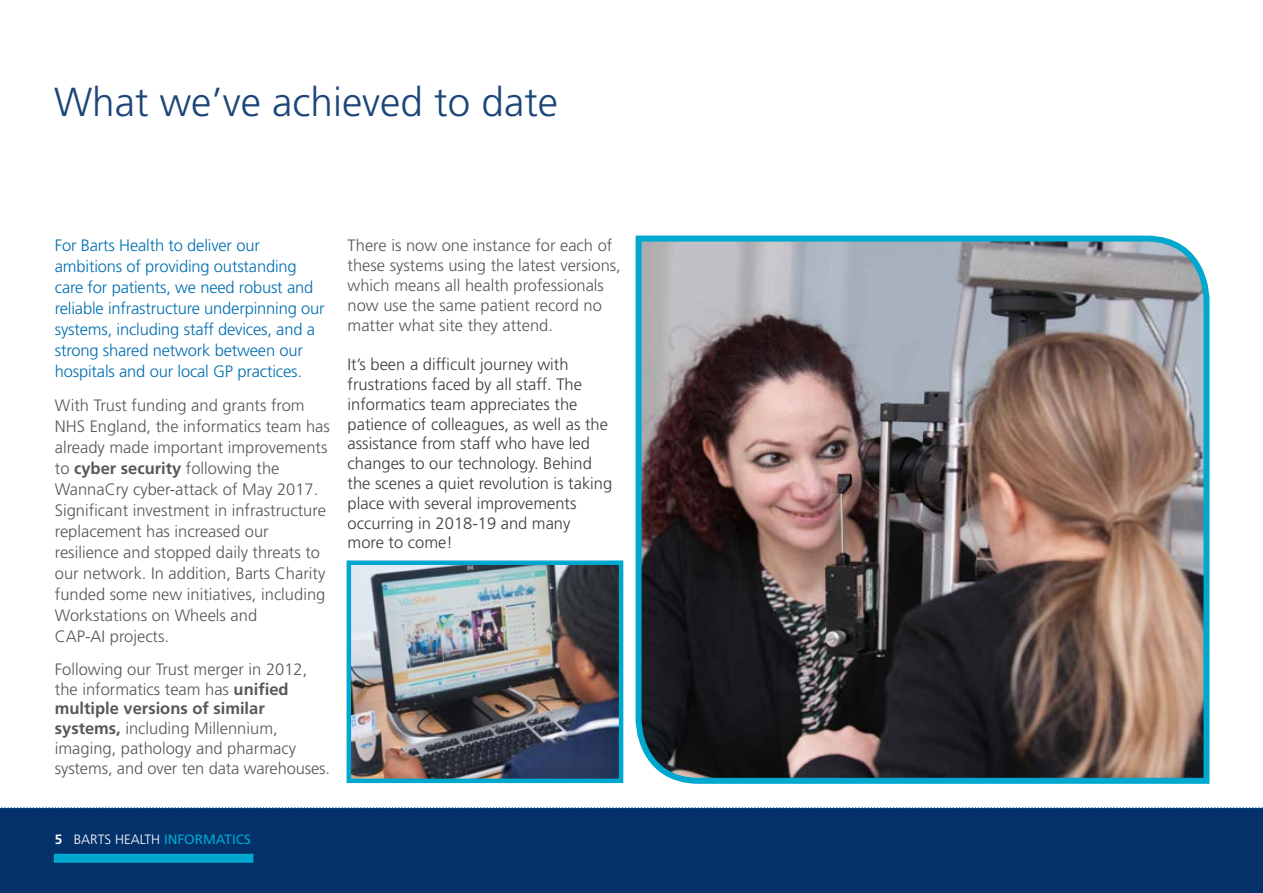
<style>
.page{position:relative;width:1263px;height:893px;background:#fff}
.page>*{position:absolute;margin:0;border:0;box-sizing:border-box;transform-origin:0 0}
.t1{font:300 40.5px "Frutiger LT Std";color:#1d4578}
.t2{font:300 16.5px/21px "Frutiger LT Std";color:#575756}
.t3{font:300 16.5px/19.8px "Frutiger LT Std";color:#3c3c3b}
.t4{font:300 16.5px/21px "Frutiger LT Std";letter-spacing:-.01em;color:#006eb1}
.t5{font:300 13.5px "Frutiger LT Std";color:#fff}
.s1{font-weight:700}
.s2{font-weight:400;color:#00a8cf}
</style>
<div class="page">
<div style="left:0;top:808px;width:1263px;height:85px;background:#043169"></div>
<div style="left:54px;top:854px;width:199px;height:9px;background:#00a8cf"></div>
<svg style="left:1px;top:807px;width:1262px;height:2px"></svg>
<img style="left:352px;top:565px;width:266px;height:213px">
<div style="left:347px;top:560px;width:276px;height:223px;border:4px solid #00a8cf"></div>
<img style="left:635px;top:235px;width:575px;height:549px">
<h2 class="t1" style="left:54px;top:79px;width:506px">What we’ve achieved to date</h2>
<p class="t4" style="left:55px;top:235px;width:271px">For Barts Health to deliver our ambitions of providing outstanding care for patients, we need robust and reliable infrastructure underpinning our systems, including staff devices, and a strong shared network between our hospitals and our local GP practices.</p>
<p class="t2" style="left:55px;top:395px;width:277px">With Trust funding and grants from NHS England, the informatics team has already made important improvements to <span class="s1">cyber security</span> following the WannaCry cyber-attack of May 2017.<br>Signifcant investment in infrastructure replacement has increased our resilience and stopped daily threats to our network. In addition, Barts Charity funded some new initiatives, including Workstations on Wheels and<br>CAP-AI projects.</p>
<p class="t2" style="left:55px;top:659px;width:277px;line-height:19.8px">Following our Trust merger in 2012, the informatics team has <span class="s1">unifed multiple versions of similar systems,</span> including Millennium, imaging, pathology and pharmacy systems, and over ten data warehouses.</p>
<p class="t2" style="left:348px;top:236px;width:275px;line-height:19.8px">There is now one instance for each of these systems using the latest versions, which means all health professionals now use the same patient record no matter what site they attend.</p>
<p class="t3" style="left:348px;top:355px;width:266px">It’s been a diffcult journey with frustrations faced by all staff. The informatics team appreciates the patience of colleagues, as well as the assistance from staff who have led changes to our technology. Behind the scenes a quiet revolution is taking place with several improvements occurring in 2018-19 and many<br>more to come!</p>
<p class="t5" style="left:55px;top:832px;width:197px"><span class="s1">5</span> BARTS HEALTH <span class="s2">INFORMATICS</span></p>
</div>
